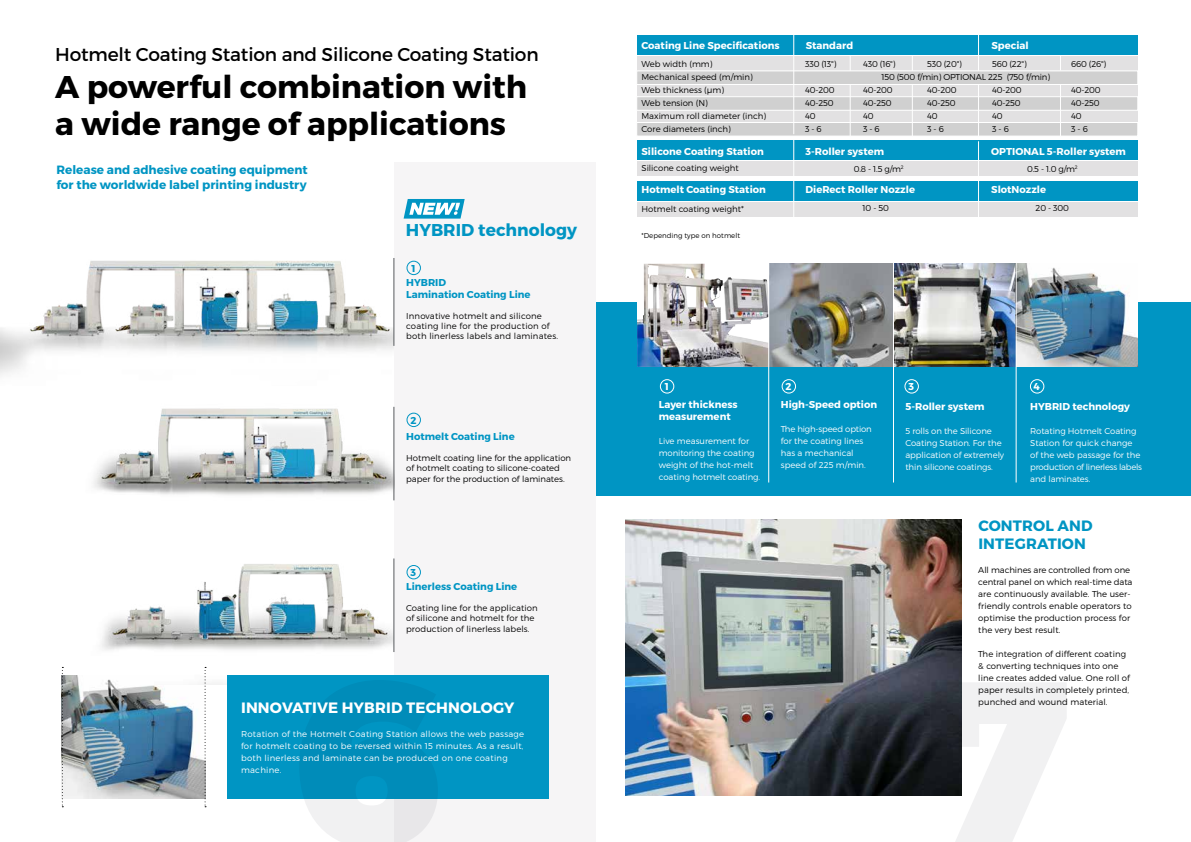
<style>
.page{position:relative;width:1191px;height:842px;background:#fff}
.page>*{position:absolute;margin:0;border:0;box-sizing:border-box;transform-origin:0 0}
.t1{font:900 233.7px "Montserrat";color:#f1f1f2}
.t2{font:700 31.4px/37.3px "Montserrat";color:#000}
.t3{font:18.6px "Montserrat";letter-spacing:-.01em;color:#000}
.t4{font:700 17.1px "Montserrat";color:#0095c3}
.t5{font:700 15px "Montserrat";letter-spacing:.01em;color:#fff}
.t6{font:700 15px/18px "Montserrat";letter-spacing:.01em;color:#0095c3}
.t7{font:700 12px/14.4px "Montserrat";color:#0095c3}
.t8{font:700 10px/12px "Montserrat";color:#fff}
.t9{font:700 10px/12px "Montserrat";color:#0095c3}
.t10{font:300 8.5px/12px "Montserrat";color:#000}
.t11{font:300 8.5px/12px "Montserrat";color:#fff}
.t12{font:300 8.5px/12px "Montserrat";letter-spacing:.03em;color:#fff}
.t13{font:300 8.5px/10.2px "Montserrat";letter-spacing:.02em;color:#000}
.t14{font:300 8.5px "Montserrat";letter-spacing:-.02em;color:#000}
.t15{font:300 7px "Montserrat";color:#000}
</style>
<div class="page">
<div style="left:637px;top:162px;width:500px;height:14px;background:#e2e1e2"></div>
<div style="left:637px;top:202px;width:500px;height:14px;background:#e2e1e2"></div>
<div style="left:637px;top:141px;width:500px;height:19px;background:#0095c3"></div>
<div style="left:637px;top:181px;width:500px;height:20px;background:#0095c3"></div>
<div style="left:637px;top:35px;width:500px;height:20px;background:#0095c3"></div>
<div style="left:637px;top:57px;width:500px;height:76px;background:#e2e1e2"></div>
<img style="left:626px;top:520px;width:335px;height:275px">
<div style="left:595px;top:302px;width:596px;height:194px;background:#0095c3"></div>
<div style="left:394px;top:163px;width:201px;height:679px;background:#f6f5f6"></div>
<img style="left:637px;top:264px;width:131px;height:103px">
<img style="left:894px;top:264px;width:121px;height:103px">
<img style="left:1015px;top:264px;width:122px;height:103px">
<img style="left:769px;top:264px;width:124px;height:103px">
<img style="left:0;top:258px;width:394px;height:117px">
<hr style="left:394px;top:258px;width:1px;height:88px;background:#585b5e">
<img style="left:61px;top:558px;width:333px;height:126px">
<hr style="left:394px;top:407px;width:1px;height:93px;background:#585b5e">
<hr style="left:394px;top:558px;width:1px;height:94px;background:#585b5e">
<div style="left:227px;top:676px;width:321px;height:123px;background:#0095c3"></div>
<div style="left:406px;top:261px;width:15px;height:14px;border:1px solid #0095c3;border-radius:50%"></div>
<div style="left:406px;top:413px;width:15px;height:14px;border:1px solid #0095c3;border-radius:50%"></div>
<div style="left:406px;top:565px;width:15px;height:14px;border:1px solid #0095c3;border-radius:50%"></div>
<hr style="left:768px;top:263px;width:1px;height:219px;background:#fff">
<hr style="left:893px;top:263px;width:1px;height:219px;background:#fff">
<hr style="left:1016px;top:263px;width:1px;height:219px;background:#fff">
<div style="left:660px;top:379px;width:14px;height:14px;border:1px solid #fff;border-radius:50%"></div>
<div style="left:781px;top:379px;width:15px;height:14px;border:1px solid #fff;border-radius:50%"></div>
<div style="left:904px;top:379px;width:14px;height:14px;border:1px solid #fff;border-radius:50%"></div>
<div style="left:1030px;top:379px;width:14px;height:14px;border:1px solid #fff;border-radius:50%"></div>
<hr style="left:978px;top:34px;width:1px;height:39px;background:#fff">
<img style="left:17px;top:358px;width:377px;height:143px">
<svg style="left:637px;top:56px;width:501px;height:29px"></svg>
<svg style="left:637px;top:96px;width:501px;height:15px"></svg>
<svg style="left:637px;top:122px;width:501px;height:14px"></svg>
<hr style="left:793px;top:34px;width:1px;height:100px;background:#fff">
<hr style="left:793px;top:140px;width:1px;height:100px;background:#fff">
<hr style="left:978px;top:141px;width:1px;height:95px;background:#fff">
<svg style="left:403px;top:199px;width:62px;height:20px"></svg>
<img style="left:63px;top:676px;width:142px;height:123px">
<svg style="left:62px;top:667px;width:1px;height:140px"></svg>
<svg style="left:205px;top:667px;width:1px;height:140px"></svg>
<hr style="left:1060px;top:84px;width:1px;height:52px;background:#fff">
<hr style="left:911px;top:84px;width:1px;height:52px;background:#fff">
<hr style="left:849px;top:84px;width:1px;height:52px;background:#fff">
<hr style="left:978px;top:84px;width:1px;height:52px;background:#fff">
<h3 class="t3" style="left:55px;top:43px;width:485px">Hotmelt Coating Station and Silicone Coating Station</h3>
<h2 class="t2" style="left:55px;top:69px;width:473px">A powerful combination with a wide range of applications</h2>
<h3 class="t7" style="left:56px;top:163px;width:253px">Release and adhesive coating equipment for the worldwide label printing industry</h3>
<p class="t8" style="left:641px;top:40px;width:140px">Coating Line Specifications</p>
<p class="t8" style="left:805px;top:40px;width:49px">Standard</p>
<p class="t8" style="left:991px;top:40px;width:39px">Special</p>
<p class="t10" style="left:641px;top:57px;width:126px;line-height:13px">Web width (mm)<br>Mechanical speed (m/min)<br>Web thickness (µm)<br>Web tension (N)<br>Maximum roll diameter (inch)<br>Core diameters (inch)</p>
<p class="t10" style="left:641px;top:162px;width:99px">Silicone coating weight</p>
<p class="t10" style="left:641px;top:203px;width:104px">Hotmelt coating weight*</p>
<p class="t10" style="left:805px;top:58px;width:33px">330 (13")</p>
<p class="t10" style="left:863px;top:58px;width:34px">430 (16")</p>
<p class="t10" style="left:927px;top:58px;width:36px">530 (20")</p>
<p class="t10" style="left:992px;top:58px;width:36px">560 (22")</p>
<p class="t10" style="left:1071px;top:58px;width:37px">660 (26")</p>
<p class="t14" style="left:881px;top:72px;width:170px">150 (500 f/min) OPTIONAL 225 (750 f/min)</p>
<p class="t10" style="left:805px;top:84px;width:31px">40-200</p>
<p class="t10" style="left:863px;top:84px;width:31px">40-200</p>
<p class="t10" style="left:927px;top:84px;width:31px">40-200</p>
<p class="t10" style="left:992px;top:84px;width:31px">40-200</p>
<p class="t10" style="left:1071px;top:84px;width:31px">40-200</p>
<p class="t10" style="left:805px;top:97px;width:30px">40-250</p>
<p class="t10" style="left:863px;top:97px;width:30px">40-250</p>
<p class="t10" style="left:927px;top:97px;width:30px">40-250</p>
<p class="t10" style="left:992px;top:97px;width:30px">40-250</p>
<p class="t10" style="left:1071px;top:97px;width:30px">40-250</p>
<p class="t10" style="left:805px;top:110px;width:12px">40</p>
<p class="t10" style="left:863px;top:110px;width:12px">40</p>
<p class="t10" style="left:927px;top:110px;width:12px">40</p>
<p class="t10" style="left:992px;top:110px;width:12px">40</p>
<p class="t10" style="left:1071px;top:110px;width:12px">40</p>
<p class="t10" style="left:805px;top:123px;width:18px">3 - 6</p>
<p class="t10" style="left:863px;top:123px;width:18px">3 - 6</p>
<p class="t10" style="left:927px;top:123px;width:18px">3 - 6</p>
<p class="t10" style="left:992px;top:123px;width:18px">3 - 6</p>
<p class="t10" style="left:1071px;top:123px;width:18px">3 - 6</p>
<p class="t10" style="left:853px;top:163px;width:52px">0.8 - 1.5 g/m<sup>2</sup></p>
<p class="t10" style="left:1027px;top:163px;width:52px">0.5 - 1.0 g/m<sup>2</sup></p>
<p class="t10" style="left:862px;top:202px;width:28px">10 - 50</p>
<p class="t10" style="left:1035px;top:202px;width:35px">20 - 300</p>
<p class="t8" style="left:641px;top:145px;width:124px">Silicone Coating Station</p>
<p class="t8" style="left:805px;top:145px;width:80px">3-Roller system</p>
<p class="t8" style="left:991px;top:145px;width:136px">OPTIONAL 5-Roller system</p>
<p class="t8" style="left:641px;top:184px;width:126px">Hotmelt Coating Station</p>
<p class="t8" style="left:805px;top:184px;width:111px">DieRect Roller Nozzle</p>
<p class="t8" style="left:991px;top:184px;width:56px">SlotNozzle</p>
<h3 class="t4" style="left:406px;top:219px;width:173px">HYBRID technology</h3>
<p class="t15" style="left:641px;top:231px;width:100px">*Depending type on hotmelt</p>
<p class="t9" style="left:411px;top:262px;width:6px">1</p>
<p class="t9" style="left:406px;top:276px;width:126px">HYBRID<br>Lamination Coating Line</p>
<p class="t13" style="left:406px;top:310px;width:153px">Innovative hotmelt and silicone coating line for the production of both linerless labels and laminates.</p>
<p class="t9" style="left:410px;top:414px;width:7px">2</p>
<p class="t9" style="left:406px;top:430px;width:110px">Hotmelt Coating Line</p>
<p class="t10" style="left:406px;top:452px;width:166px;line-height:10.5px">Hotmelt coating line for the application of hotmelt coating to silicone-coated paper for the production of laminates.</p>
<p class="t9" style="left:410px;top:567px;width:7px">3</p>
<p class="t9" style="left:406px;top:581px;width:113px">Linerless Coating Line</p>
<p class="t10" style="left:406px;top:603px;width:133px;line-height:10.2px">Coating line for the application of silicone and hotmelt for the production of linerless labels.</p>
<h1 class="t1" style="left:291px;top:617px;width:153px">6</h1>
<h3 class="t5" style="left:241px;top:698px;width:275px">INNOVATIVE HYBRID TECHNOLOGY</h3>
<p class="t12" style="left:241px;top:727px;width:285px">Rotation of the Hotmelt Coating Station allows the web passage for hotmelt coating to be reversed within 15 minutes. As a result, both linerless and laminate can be produced on one coating machine.</p>
<p class="t8" style="left:664px;top:381px;width:6px">1</p>
<p class="t8" style="left:785px;top:381px;width:7px">2</p>
<p class="t8" style="left:908px;top:381px;width:7px">3</p>
<p class="t8" style="left:1033px;top:381px;width:8px">4</p>
<p class="t8" style="left:659px;top:399px;width:80px">Layer thickness measurement</p>
<p class="t11" style="left:659px;top:435px;width:103px">Live measurement for monitoring the coating weight of the hot-melt coating hotmelt coating.</p>
<p class="t8" style="left:781px;top:399px;width:98px">High-Speed option</p>
<p class="t11" style="left:781px;top:423px;width:92px">The high-speed option for the coating lines has a mechanical speed of 225 m/min.</p>
<p class="t8" style="left:905px;top:400px;width:80px">5-Roller system</p>
<p class="t11" style="left:905px;top:425px;width:100px">5 rolls on the Silicone<br>Coating Station. For the application of extremely thin silicone coatings.</p>
<p class="t8" style="left:1030px;top:400px;width:101px">HYBRID technology</p>
<p class="t11" style="left:1030px;top:425px;width:113px">Rotating Hotmelt Coating<br>Station for quick change of the web passage for the production of linerless labels and laminates.</p>
<h3 class="t6" style="left:978px;top:517px;width:116px">CONTROL AND<br>INTEGRATION</h3>
<p class="t10" style="left:978px;top:563px;width:156px">All machines are controlled from one central panel on which real-time data are continuously available. The user&shy;friendly controls enable operators to optimise the production process for the very best result.</p>
<p class="t10" style="left:978px;top:648px;width:153px">The integration of different coating &amp; converting techniques into one line creates added value. One roll of paper results in completely printed, punched and wound material.</p>
</div>
